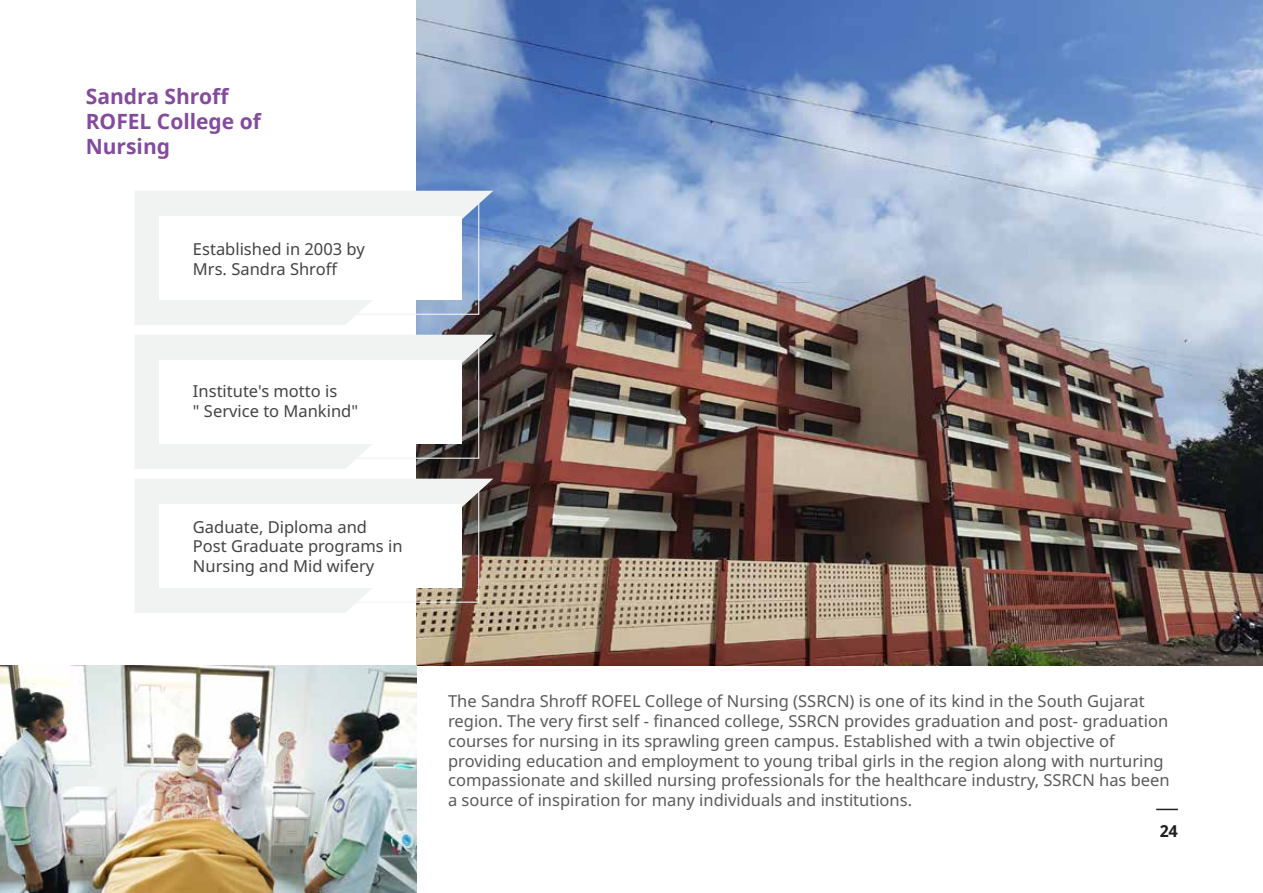
<style>
.page{position:relative;width:1263px;height:893px;background:#fff}
.page>*{position:absolute;margin:0;border:0;box-sizing:border-box;transform-origin:0 0}
.t1{font:700 21px/25.2px "Noto Sans";color:#844b9d}
.t2{font:16.5px/19.8px "Noto Sans";color:#5a595b}
.t3{font:16.5px/19.8px "Noto Sans";color:#434344}
.t4{font:700 16.5px "Noto Sans";color:#231f20}
</style>
<div class="page">
<img style="left:416px;top:0;width:847px;height:665px">
<img style="left:0;top:665px;width:416px;height:228px">
<svg style="left:135px;top:191px;width:358px;height:134px;fill:#f1f3f3"></svg>
<div style="left:159px;top:216px;width:303px;height:84px;background:#fff"></div>
<svg style="left:135px;top:335px;width:358px;height:134px;fill:#f1f3f3"></svg>
<div style="left:159px;top:360px;width:303px;height:84px;background:#fff"></div>
<svg style="left:135px;top:479px;width:358px;height:134px;fill:#f1f3f3"></svg>
<div style="left:159px;top:504px;width:303px;height:84px;background:#fff"></div>
<svg style="left:1156px;top:809px;width:22px;height:1px"></svg>
<p class="t1" style="left:86px;top:84px;width:177px">Sandra Shroff<br>ROFEL College of<br>Nursing</p>
<p class="t3" style="left:193px;top:239px;width:173px">Established in 2003 by<br>Mrs. Sandra Shroff</p>
<p class="t3" style="left:193px;top:382px;width:167px">Institute's motto is<br>" Service to Mankind"</p>
<p class="t3" style="left:193px;top:517px;width:211px">Gaduate, Diploma and<br>Post Graduate programs in<br>Nursing and Mid wifery</p>
<p class="t2" style="left:448px;top:692px;width:723px">The Sandra Shroff ROFEL College of Nursing (SSRCN) is one of its kind in the South Gujarat region. The very first self - financed college, SSRCN provides graduation and post- graduation courses for nursing in its sprawling green campus. Established with a twin objective of providing education and employment to young tribal girls in the region along with nurturing compassionate and skilled nursing professionals for the healthcare industry, SSRCN has been a source of inspiration for many individuals and institutions.</p>
<p class="t4" style="left:1160px;top:819px;width:20px">24</p>
</div>
